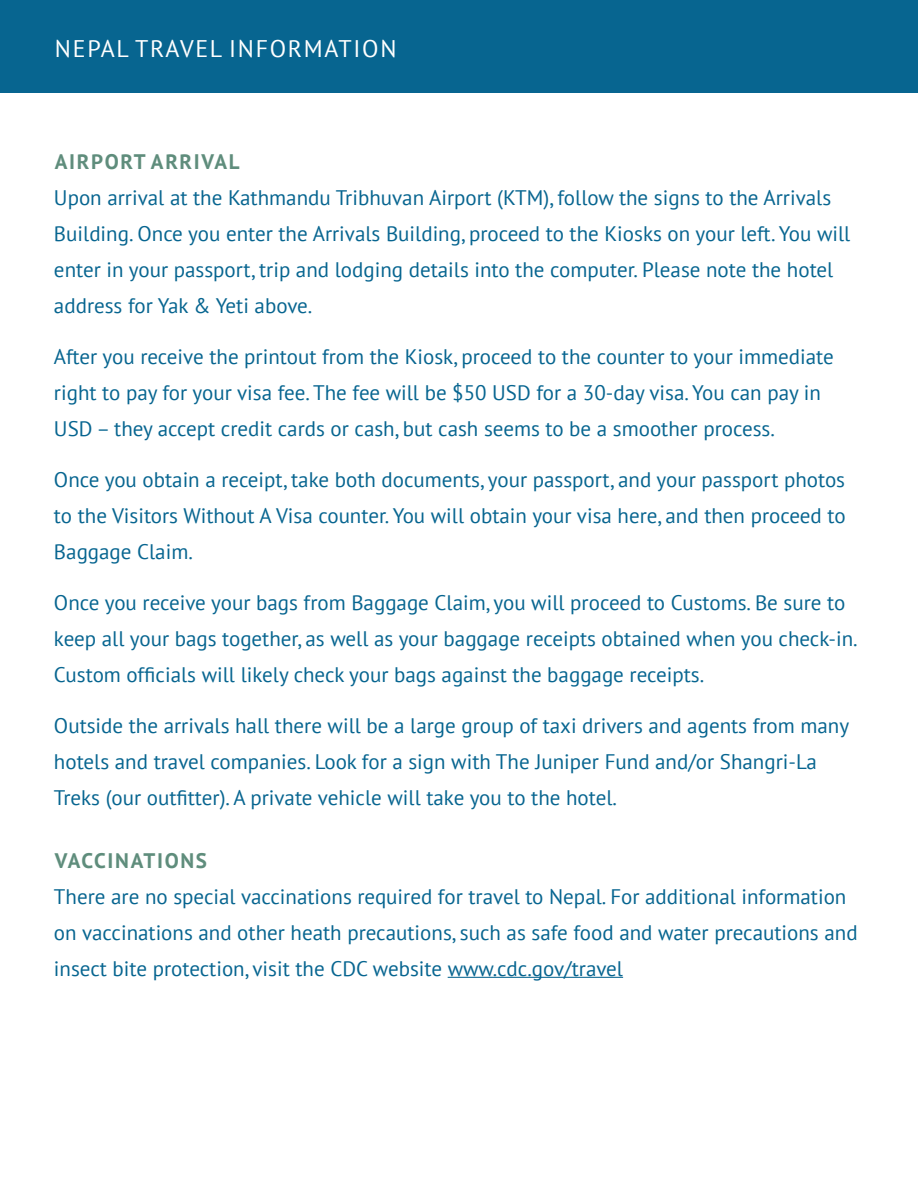
<style>
.page{position:relative;width:918px;height:1188px;background:#fff}
.page>*{position:absolute;margin:0;border:0;box-sizing:border-box;transform-origin:0 0}
.t1{font:24px "PT Sans";letter-spacing:.07em;color:#fff}
.t2{font:21px/36px "PT Sans";color:#076590}
.t3{font:700 21px "PT Sans";letter-spacing:.08em;color:#5f8d7c}
</style>
<div class="page">
<hr style="left:448px;top:977px;width:175px;height:1px;background:#076590">
<div style="left:0;top:0;width:918px;height:92px;background:#076590"></div>
<p class="t1" style="left:55px;top:33px;width:343px">NEPAL TRAVEL INFORMATION</p>
<p class="t3" style="left:55px;top:147px;width:186px">AIRPORT ARRIVAL</p>
<p class="t2" style="left:54px;top:179px;width:798px">Upon arrival at the Kathmandu Tribhuvan Airport (KTM), follow the signs to the Arrivals Building. Once you enter the Arrivals Building, proceed to the Kiosks on your left. You will enter in your passport, trip and lodging details into the computer. Please note the hotel address for Yak &amp; Yeti above.</p>
<p class="t2" style="left:54px;top:338px;width:781px">After you receive the printout from the Kiosk, proceed to the counter to your immediate right to pay for your visa fee. The fee will be $50 USD for a 30-day visa. You can pay in<br>USD – they accept credit cards or cash, but cash seems to be a smoother process.</p>
<p class="t2" style="left:54px;top:461px;width:793px;text-align:justify">Once you obtain a receipt, take both documents, your passport, and your passport photos to the Visitors Without A Visa counter. You will obtain your visa here, and then proceed to Baggage Claim.</p>
<p class="t2" style="left:54px;top:584px;width:805px">Once you receive your bags from Baggage Claim, you will proceed to Customs. Be sure to keep all your bags together, as well as your baggage receipts obtained when you check-in.<br>Custom officials will likely check your bags against the baggage receipts.</p>
<p class="t2" style="left:54px;top:707px;width:797px">Outside the arrivals hall there will be a large group of taxi drivers and agents from many hotels and travel companies. Look for a sign with The Juniper Fund and/or Shangri-La<br>Treks (our outfitter). A private vehicle will take you to the hotel.</p>
<p class="t3" style="left:55px;top:846px;width:154px">VACCINATIONS</p>
<p class="t2" style="left:54px;top:878px;width:805px">There are no special vaccinations required for travel to Nepal. For additional information on vaccinations and other heath precautions, such as safe food and water precautions and insect bite protection, visit the CDC website www.cdc.gov/travel</p>
</div>
